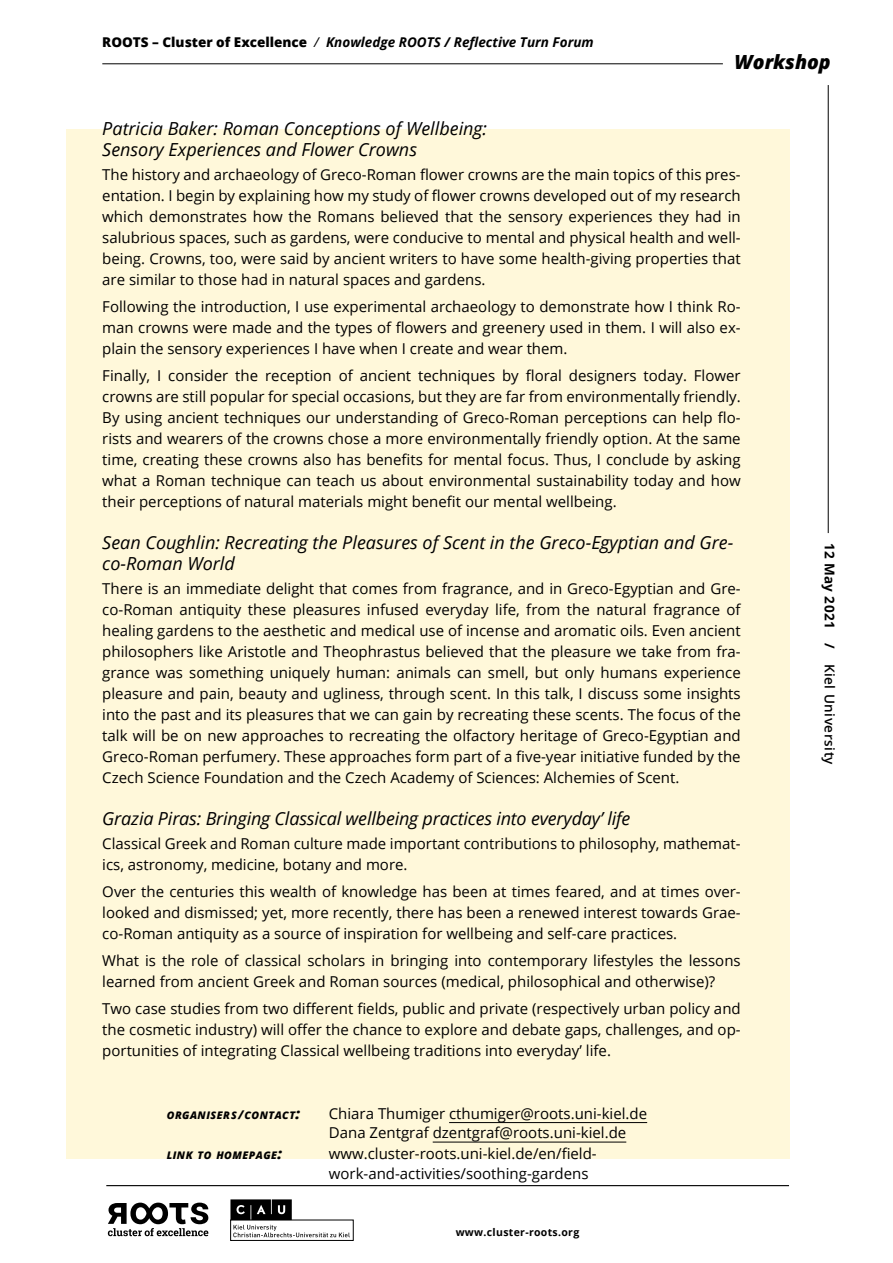
<style>
.page{position:relative;width:893px;height:1263px;background:#fff}
.page>*{position:absolute;margin:0;border:0;box-sizing:border-box;transform-origin:0 0}
.t1{font:italic 800 19.5px "Open Sans";color:#000}
.t2{font:italic 18px/21px "Open Sans";color:#000}
.t3{font:15px/21px "Open Sans";color:#000;text-align:justify}
.t4{font:italic 700 13.5px "Open Sans";color:#000}
.t5{font:600 13.5px "Open Sans";letter-spacing:.04em;color:#000}
.t6{font:italic 800 10.5px "Open Sans";letter-spacing:.045em;color:#000}
.t7{font:700 10.5px "Open Sans";letter-spacing:.03em;color:#000}
.s1{font-weight:800;font-style:normal}
.s2{font-weight:400}
.s3{font-size:12px}
.s4{font-size:15px}
.s5{font-weight:700}
</style>
<div class="page">
<hr style="left:828px;top:85px;width:1px;height:448px;background:#000">
<hr style="left:102px;top:64px;width:621px;height:1px;background:#000">
<hr style="left:106px;top:1185px;width:683px;height:1px;background:#000">
<div style="left:230px;top:1220px;width:123px;height:21px;border:1px solid #000"></div>
<svg style="left:230px;top:1199px;width:120px;height:38px"></svg>
<svg style="left:108px;top:1202px;width:100px;height:34px"></svg>
<div style="left:66px;top:129px;width:723px;height:1030px;background:#fff8da"></div>
<hr style="left:449px;top:1122px;width:198px;height:1px;background:#000">
<hr style="left:433px;top:1142px;width:193px;height:1px;background:#000">
<p class="t4" style="left:102px;top:33px;width:493px"><span class="s1">ROOTS – Cluster of Excellence</span> <span class="s2">/</span> Knowledge ROOTS / Reflective Turn Forum</p>
<h1 class="t1" style="left:735px;top:47px;width:98px">Workshop</h1>
<p class="t2" style="left:102px;top:117px;width:386px">Patricia Baker: Roman Conceptions of Wellbeing:<br>Sensory Experiences and Flower Crowns</p>
<p class="t3" style="left:102px;top:164px;width:640px">The history and archaeology of Greco-Roman flower crowns are the main topics of this pres&shy;entation. I begin by explaining how my study of flower crowns developed out of my research which demonstrates how the Romans believed that the sensory experiences they had in salubrious spaces, such as gardens, were conducive to mental and physical health and well&shy;being. Crowns, too, were said by ancient writers to have some health-giving properties that are similar to those had in natural spaces and gardens.</p>
<p class="t3" style="left:102px;top:296px;width:640px">Following the introduction, I use experimental archaeology to demonstrate how I think Ro&shy;man crowns were made and the types of flowers and greenery used in them. I will also ex&shy;plain the sensory experiences I have when I create and wear them.</p>
<p class="t3" style="left:102px;top:365px;width:640px">Finally, I consider the reception of ancient techniques by floral designers today. Flower crowns are still popular for special occasions, but they are far from environmentally friendly.<br>By using ancient techniques our understanding of Greco-Roman perceptions can help flo&shy;rists and wearers of the crowns chose a more environmentally friendly option. At the same time, creating these crowns also has benefits for mental focus. Thus, I conclude by asking what a Roman technique can teach us about environmental sustainability today and how their perceptions of natural materials might benefit our mental wellbeing.</p>
<p class="t2" style="left:102px;top:531px;width:633px">Sean Coughlin: Recreating the Pleasures of Scent in the Greco-Egyptian and Gre&shy;co-Roman World</p>
<p class="t3" style="left:102px;top:578px;width:640px">There is an immediate delight that comes from fragrance, and in Greco-Egyptian and Gre&shy;co-Roman antiquity these pleasures infused everyday life, from the natural fragrance of healing gardens to the aesthetic and medical use of incense and aromatic oils. Even ancient philosophers like Aristotle and Theophrastus believed that the pleasure we take from fra&shy;grance was something uniquely human: animals can smell, but only humans experience pleasure and pain, beauty and ugliness, through scent. In this talk, I discuss some insights into the past and its pleasures that we can gain by recreating these scents. The focus of the talk will be on new approaches to recreating the olfactory heritage of Greco-Egyptian and Greco-Roman perfumery. These approaches form part of a five-year initiative funded by the Czech Science Foundation and the Czech Academy of Sciences: Alchemies of Scent.</p>
<p class="t2" style="left:102px;top:807px;width:530px">Grazia Piras: Bringing Classical wellbeing practices into everyday’ life</p>
<p class="t3" style="left:102px;top:833px;width:640px">Classical Greek and Roman culture made important contributions to philosophy, mathemat&shy;ics, astronomy, medicine, botany and more.</p>
<p class="t3" style="left:102px;top:881px;width:640px">Over the centuries this wealth of knowledge has been at times feared, and at times over&shy;looked and dismissed; yet, more recently, there has been a renewed interest towards Grae&shy;co-Roman antiquity as a source of inspiration for wellbeing and self-care practices.</p>
<p class="t3" style="left:102px;top:950px;width:640px">What is the role of classical scholars in bringing into contemporary lifestyles the lessons learned from ancient Greek and Roman sources (medical, philosophical and otherwise)?</p>
<p class="t3" style="left:102px;top:998px;width:640px">Two case studies from two different fields, public and private (respectively urban policy and the cosmetic industry) will offer the chance to explore and debate gaps, challenges, and op&shy;portunities of integrating Classical wellbeing traditions into everyday’ life.</p>
<p class="t6" style="left:167px;top:1107px;width:135px">ORGANISERS<span class="s3">/</span>CONTACT<span class="s4">:</span></p>
<p class="t3" style="left:329px;top:1103px;width:320px;line-height:19.5px">Chiara Thumiger cthumiger@roots.uni-kiel.de<br>Dana Zentgraf dzentgraf@roots.uni-kiel.de</p>
<p class="t6" style="left:167px;top:1147px;width:117px">LINK TO HOMEPAGE<span class="s4">:</span></p>
<p class="t3" style="left:329px;top:1144px;width:269px;line-height:19.5px">www.cluster-roots.uni-kiel.de/en/field&shy;work-and-activities/soothing-gardens</p>
<p class="t7" style="left:456px;top:1224px;width:125px">www.cluster-roots.org</p>
<p class="t5" style="left:839px;top:543px;width:223px;rotate:90deg"><span class="s5">12 May 2021 /</span> Kiel University</p>
</div>
